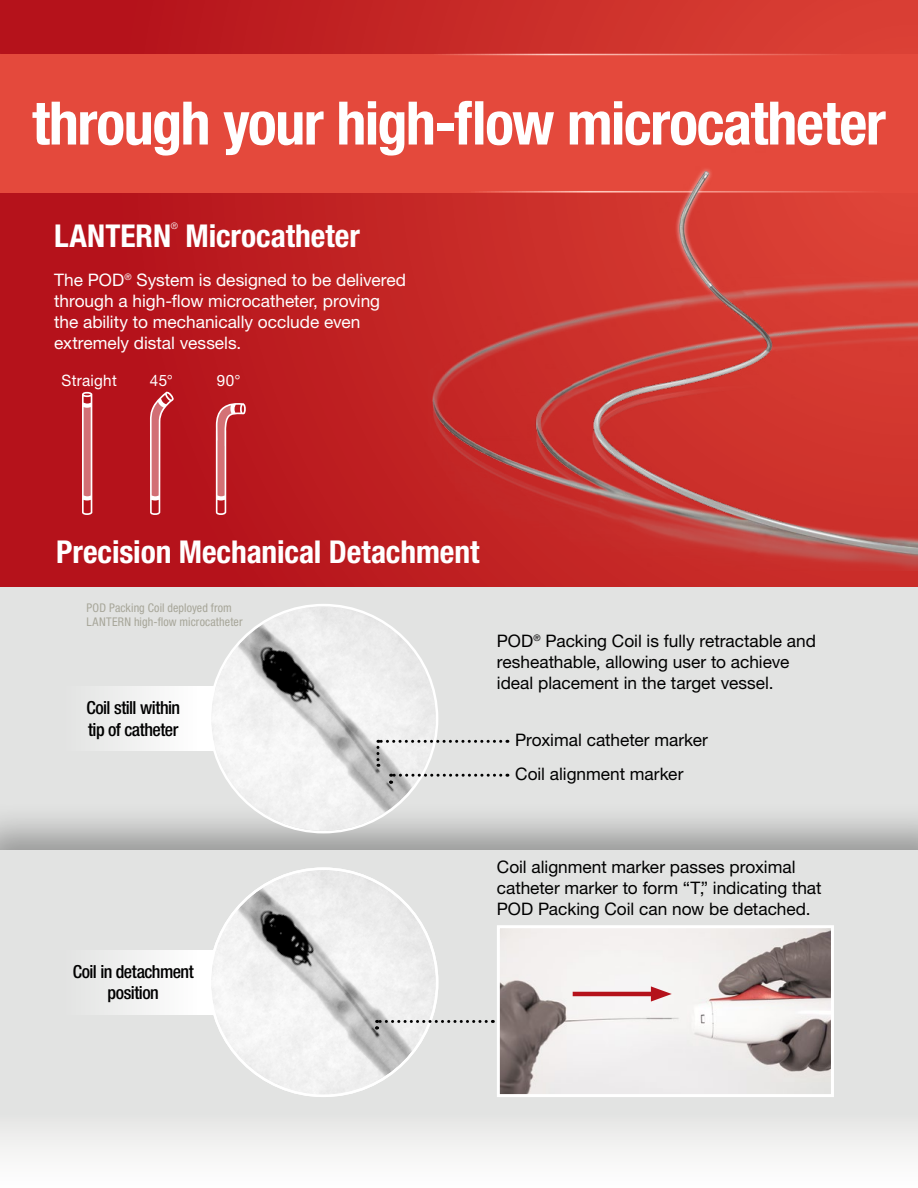
<style>
.page{position:relative;width:918px;height:1188px;background:#fff}
.page>*{position:absolute;margin:0;border:0;box-sizing:border-box;transform-origin:0 0}
.t1{font:700 condensed 60px "Helvetica Neue LT Std";letter-spacing:-.025em;color:#fff}
.t2{font:700 condensed 31.5px "Helvetica Neue LT Std";letter-spacing:-.005em;color:#fff}
.t3{font:500 condensed 18px/21.6px "Helvetica Neue LT Std";letter-spacing:-.03em;color:#000}
.t4{font:17.25px/21px "Helvetica Neue LT Std";color:#000}
.t5{font:17.25px/21px "Helvetica Neue LT Std";color:#fff}
.t6{font:15.75px "Helvetica Neue LT Std";letter-spacing:.02em;color:#fff}
.t7{font:condensed 12px/13.5px "Helvetica Neue LT Std";letter-spacing:.01em;color:#a7a699}
.t8{font:300 9px "Helvetica Neue LT Std";color:#fff}
</style>
<div class="page">
<div style="left:0;top:0;width:917px;height:1188px;background:linear-gradient(to right,#b10e18,#d83f33)"></div>
<div style="left:0;top:587px;width:917px;height:263px;background:#e2e3e2"></div>
<div style="left:0;top:801px;width:917px;height:387px;background:#000;opacity:.35"></div>
<svg style="left:0;top:850px;width:917px;height:338px"></svg>
<div style="left:0;top:54px;width:917px;height:138px;background:#e4493c"></div>
<svg style="left:82px;top:392px;width:10px;height:123px"></svg>
<svg style="left:150px;top:391px;width:24px;height:124px;background:#c74f55"></svg>
<svg style="left:216px;top:402px;width:30px;height:113px;background:#c7494e"></svg>
<img style="left:424px;top:148px;width:493px;height:422px">
<div style="left:48px;top:687px;width:166px;height:64px;background:linear-gradient(to right,#dfe1df,#fff)"></div>
<img style="left:211px;top:606px;width:224px;height:225px;border-radius:112px">
<svg style="left:389px;top:774px;width:111px;height:10px"></svg>
<svg style="left:376px;top:740px;width:124px;height:27px"></svg>
<div style="left:48px;top:950px;width:166px;height:64px;background:linear-gradient(to right,#dfe1df,#fff)"></div>
<img style="left:211px;top:870px;width:224px;height:225px;border-radius:112px">
<svg style="left:495px;top:924px;width:340px;height:175px"></svg>
<svg style="left:375px;top:1020px;width:111px;height:9px"></svg>
<hr style="left:572px;top:992px;width:87px;height:4px;background:#b5121b">
<svg style="left:650px;top:986px;width:21px;height:16px"></svg>
<h1 class="t1" style="left:32px;top:87px;width:855px">through your high-flow microcatheter</h1>
<h2 class="t2" style="left:54px;top:216px;width:118px">LANTERN</h2>
<p class="t8" style="left:171px;top:221px;width:9px">®</p>
<h2 class="t2" style="left:185px;top:216px;width:176px">Microcatheter</h2>
<p class="t5" style="left:54px;top:269px;width:353px">The POD<sup>®</sup> System is designed to be delivered through a high-flow microcatheter, proving the ability to mechanically occlude even extremely distal vessels.</p>
<p class="t6" style="left:62px;top:371px;width:57px">Straight</p>
<p class="t6" style="left:150px;top:371px;width:25px">45°</p>
<p class="t6" style="left:217px;top:371px;width:25px">90°</p>
<h2 class="t2" style="left:56px;top:533px;width:424px">Precision Mechanical Detachment</h2>
<p class="t7" style="left:86px;top:601px;width:158px">POD Packing Coil deployed from<br>LANTERN high-flow microcatheter</p>
<p class="t3" style="left:86px;top:697px;width:95px">Coil still within tip of catheter</p>
<p class="t3" style="left:73px;top:960px;width:123px;text-align:center">Coil in detachment position</p>
<p class="t4" style="left:496px;top:630px;width:320px">POD<sup>®</sup> Packing Coil is fully retractable and resheathable, allowing user to achieve ideal placement in the target vessel.</p>
<p class="t4" style="left:515px;top:729px;width:194px">Proximal catheter marker</p>
<p class="t4" style="left:515px;top:763px;width:170px">Coil alignment marker</p>
<p class="t4" style="left:496px;top:856px;width:326px">Coil alignment marker passes proximal catheter marker to form “T,” indicating that<br>POD Packing Coil can now be detached.</p>
</div>
